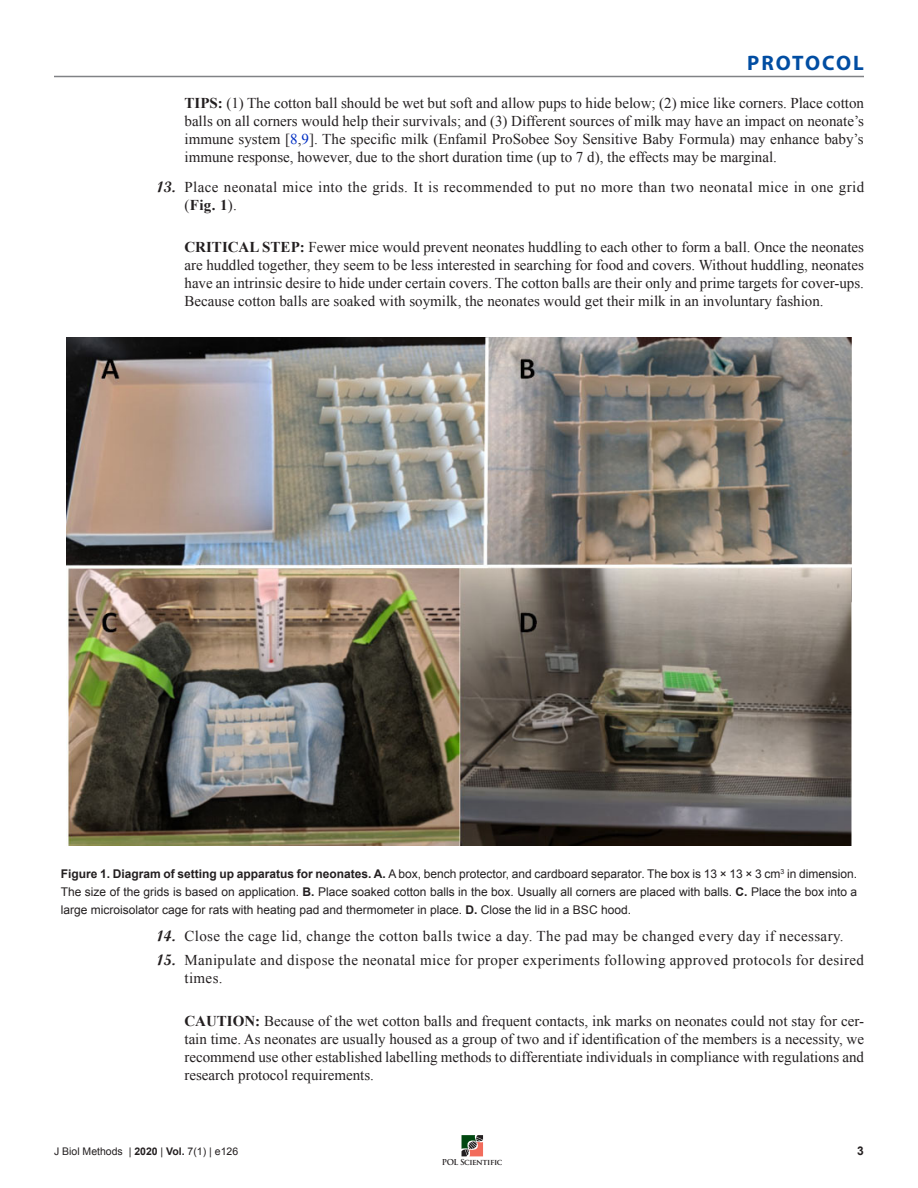
<style>
.page{position:relative;width:918px;height:1188px;background:#fff}
.page>*{position:absolute;margin:0;border:0;box-sizing:border-box;transform-origin:0 0}
.t1{font:700 21px "Myriad Pro";letter-spacing:.09em;color:#014da2}
.Tip_Caution_-_proced{font:15px/18px "Times New Roman";letter-spacing:.025em;color:#231f20;text-align:justify}
.Figure_Legend_-_Span{font:12px/18px "Arial";color:#231f20;text-align:justify}
.t2{font:700 12px "Arial";color:#231f20}
.t3{font:10.5px "Arial";color:#231f20}
.t4{font:700 7.95px "Trajan Pro";letter-spacing:-.05em;color:#231f20}
.s1{font-weight:700}
.s2{color:#002fc4}
.s3{font-family:"Script MT Bold"}
</style>
<div class="page">
<svg style="left:462px;top:1135px;width:21px;height:21px"></svg>
<hr style="left:54px;top:76px;width:810px;height:1px;background:#808285">
<img style="left:66px;top:337px;width:786px;height:509px">
<h1 class="t1" style="left:747px;top:49px;width:118px">PROTOCOL</h1>
<p class="Tip_Caution_-_proced" style="left:184px;top:94px;width:681px"><span class="s1">TIPS:</span> (1) The cotton ball should be wet but soft and allow pups to hide below; (2) mice like corners. Place cotton balls on all corners would help their survivals; and (3) Different sources of milk may have an impact on neonate’s immune system [<span class="s2">8</span>,<span class="s2">9</span>]. The specific milk (Enfamil ProSobee Soy Sensitive Baby Formula) may enhance baby’s immune response, however, due to the short duration time (up to 7 d), the effects may be marginal.</p>
<p class="Tip_Caution_-_proced" style="left:184px;top:178px;width:681px;text-indent:-27px"><span class="s3">13.</span> Place neonatal mice into the grids. It is recommended to put no more than two neonatal mice in one grid (<span class="s1">Fig. 1</span>).</p>
<p class="Tip_Caution_-_proced" style="left:184px;top:238px;width:681px"><span class="s1">CRITICAL STEP:</span> Fewer mice would prevent neonates huddling to each other to form a ball. Once the neonates are huddled together, they seem to be less interested in searching for food and covers. Without huddling, neonates have an intrinsic desire to hide under certain covers. The cotton balls are their only and prime targets for cover-ups.<br>Because cotton balls are soaked with soymilk, the neonates would get their milk in an involuntary fashion.</p>
<p class="Figure_Legend_-_Span" style="left:61px;top:864px;width:798px"><span class="s1">Figure 1. Diagram of setting up apparatus for neonates. A.</span> A box, bench protector, and cardboard separator. The box is 13 × 13 × 3 cm<sup>3</sup> in dimension.<br>The size of the grids is based on application. <span class="s1">B.</span> Place soaked cotton balls in the box. Usually all corners are placed with balls. <span class="s1">C.</span> Place the box into a large microisolator cage for rats with heating pad and thermometer in place. <span class="s1">D.</span> Close the lid in a BSC hood.</p>
<p class="Tip_Caution_-_proced" style="left:158px;top:926px;width:688px"><span class="s3">14.</span> Close the cage lid, change the cotton balls twice a day. The pad may be changed every day if necessary.</p>
<p class="Tip_Caution_-_proced" style="left:184px;top:950px;width:681px;text-indent:-27px"><span class="s3">15.</span> Manipulate and dispose the neonatal mice for proper experiments following approved protocols for desired times.</p>
<p class="Tip_Caution_-_proced" style="left:184px;top:1012px;width:681px"><span class="s1">CAUTION:</span> Because of the wet cotton balls and frequent contacts, ink marks on neonates could not stay for cer&shy;tain time. As neonates are usually housed as a group of two and if identification of the members is a necessity, we recommend use other established labelling methods to differentiate individuals in compliance with regulations and research protocol requirements.</p>
<p class="t3" style="left:54px;top:1144px;width:186px">J Biol Methods | <span class="s1">2020</span> | <span class="s1">Vol.</span> 7(1) | e126</p>
<p class="t2" style="left:857px;top:1143px;width:8px">3</p>
<p class="t4" style="left:442px;top:1158px;width:62px">POL Scientific</p>
</div>
